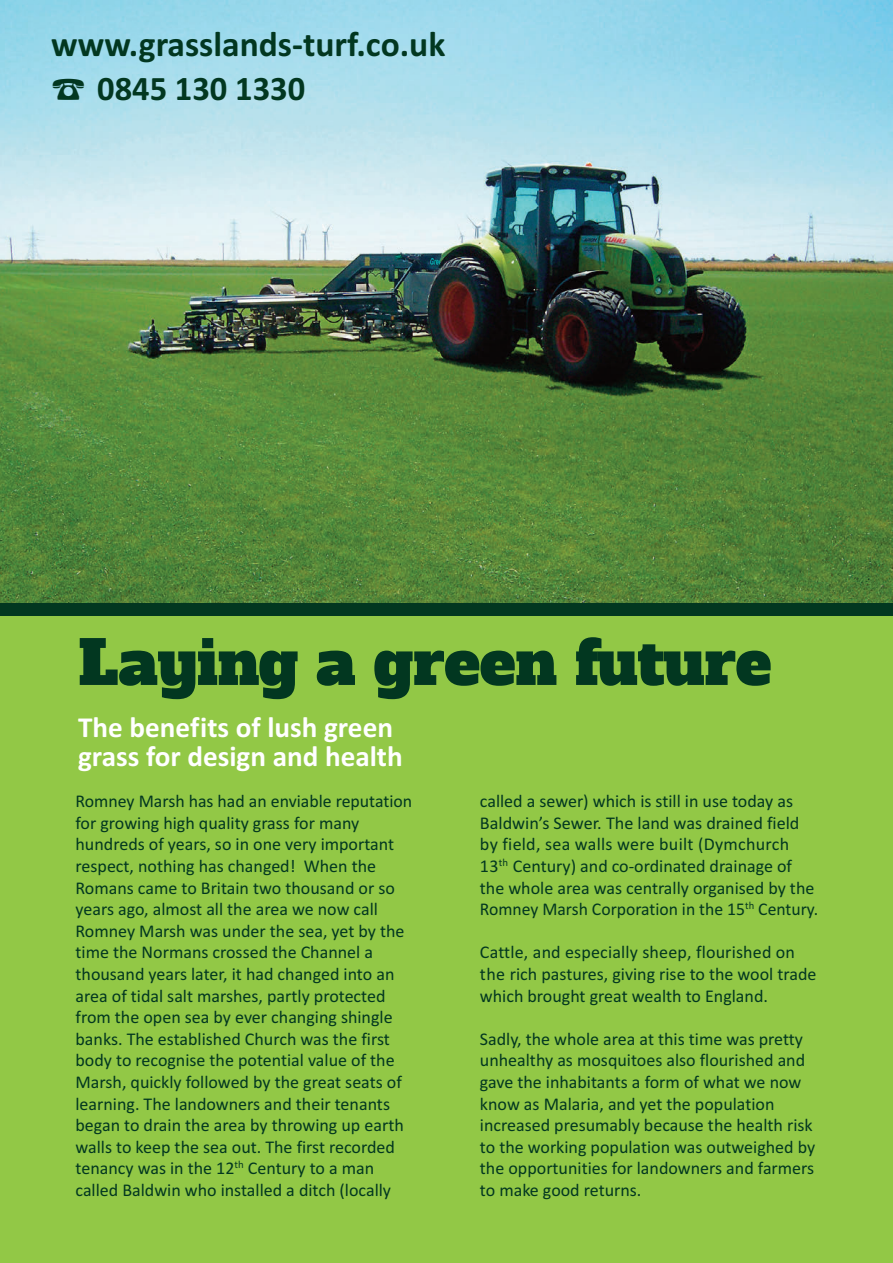
<style>
.page{position:relative;width:893px;height:1263px;background:#fff}
.page>*{position:absolute;margin:0;border:0;box-sizing:border-box;transform-origin:0 0}
.t1{font:60.3px "Alfa Slab One";color:#023720}
.t2{font:700 35.55px "Calibri";color:#023720}
.t3{font:700 34.5px "Calibri";color:#023720}
.t4{font:700 29.1px/28.5px "Calibri";color:#fff}
.t5{font:18px/21.6px "Calibri";color:#023720}
</style>
<div class="page">
<img style="left:0;top:0;width:893px;height:603px">
<div style="left:0;top:609px;width:893px;height:654px;background:#92c846"></div>
<div style="left:0;top:603px;width:893px;height:13px;background:#023720"></div>
<h2 class="t2" style="left:51px;top:23px;width:396px">www.grasslands-turf.co.uk</h2>
<h3 class="t3" style="left:51px;top:68px;width:256px">☎ 0845 130 1330</h3>
<h1 class="t1" style="left:78px;top:622px;width:695px">Laying a green future</h1>
<h3 class="t4" style="left:78px;top:713px;width:326px">The benefits of lush green grass for design and health</h3>
<p class="t5" style="left:76px;top:790px;width:338px">Romney Marsh has had an enviable reputation for growing high quality grass for many hundreds of years, so in one very important respect, nothing has changed! When the Romans came to Britain two thousand or so years ago, almost all the area we now call Romney Marsh was under the sea, yet by the time the Normans crossed the Channel a thousand years later, it had changed into an area of tidal salt marshes, partly protected from the open sea by ever changing shingle banks. The established Church was the first body to recognise the potential value of the Marsh, quickly followed by the great seats of learning. The landowners and their tenants began to drain the area by throwing up earth walls to keep the sea out. The first recorded tenancy was in the 12<sup>th</sup> Century to a man called Baldwin who installed a ditch (locally</p>
<p class="t5" style="left:480px;top:790px;width:340px">called a sewer) which is still in use today as Baldwin’s Sewer. The land was drained field by field, sea walls were built (Dymchurch 13<sup>th</sup> Century) and co-ordinated drainage of the whole area was centrally organised by the Romney Marsh Corporation in the 15<sup>th</sup> Century.</p>
<p class="t5" style="left:480px;top:941px;width:338px">Cattle, and especially sheep, flourished on the rich pastures, giving rise to the wool trade which brought great wealth to England.</p>
<p class="t5" style="left:480px;top:1028px;width:337px">Sadly, the whole area at this time was pretty unhealthy as mosquitoes also flourished and gave the inhabitants a form of what we now know as Malaria, and yet the population increased presumably because the health risk to the working population was outweighed by the opportunities for landowners and farmers to make good returns.</p>
</div>
